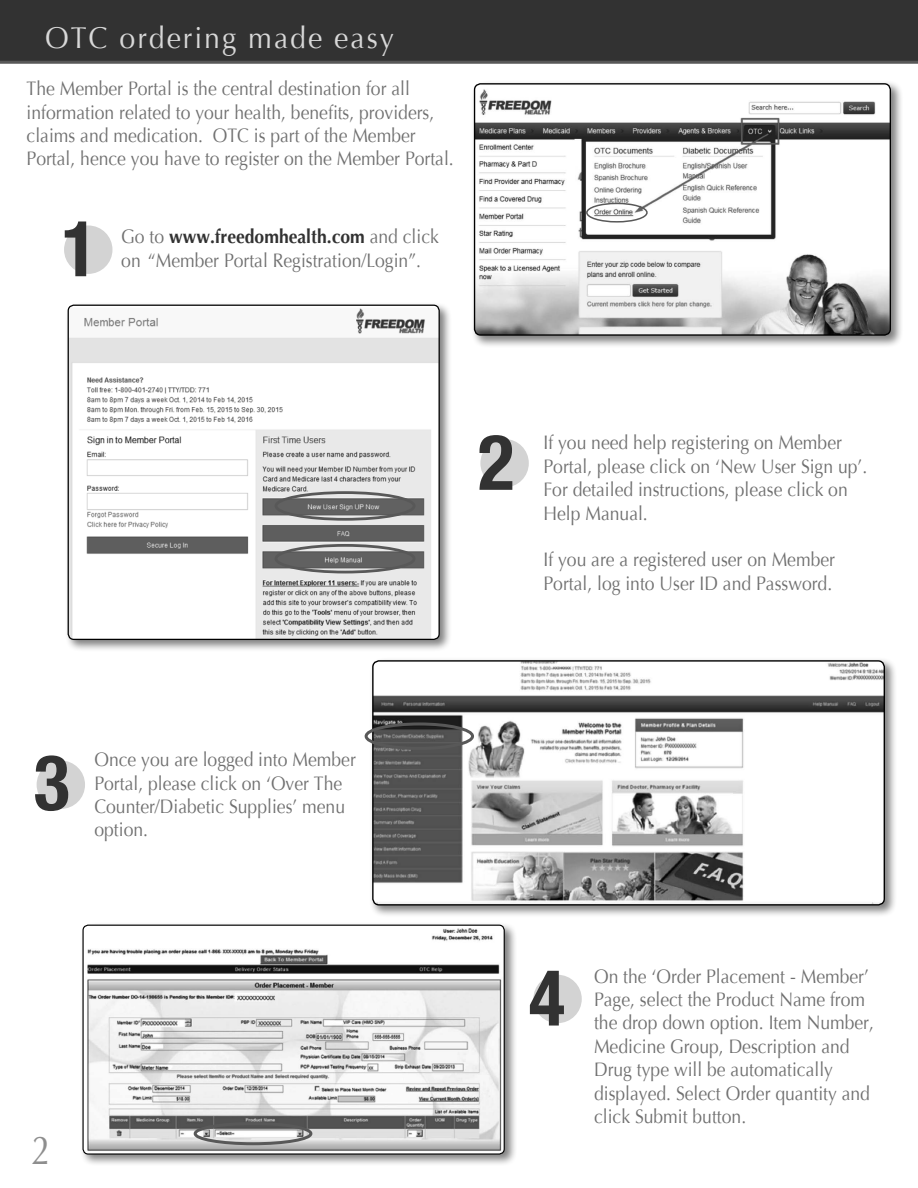
<style>
.page{position:relative;width:918px;height:1188px;background:#fff}
.page>*{position:absolute;margin:0;border:0;box-sizing:border-box;transform-origin:0 0}
.t1{font:700 condensed 77.4px "Helvetica Neue";color:#323232}
.t2{font:40.5px "Optima";color:#8e8e8e;scale:.85 1}
.t3{font:30px "Optima";letter-spacing:.07em;color:#d8d8d8;scale:.95 1}
.t4{font:19.5px/23.4px "Optima";color:#707070;scale:.9 1}
.s1{font-weight:700;color:#323232}
</style>
<div class="page">
<div style="left:0;top:0;width:918px;height:61px;background:#323232"></div>
<hr style="left:0;top:61px;width:918px;height:3px;background:#585858">
<div style="left:64px;top:225px;width:48px;height:49px;background:#d3d3d3;border-radius:50%"></div>
<div style="left:480px;top:439px;width:49px;height:48px;background:#d3d3d3;border-radius:50%"></div>
<div style="left:37px;top:761px;width:48px;height:48px;background:#d3d3d3;border-radius:50%"></div>
<div style="left:65px;top:302px;width:387px;height:351px;background:#000;opacity:.5"></div>
<img style="left:68px;top:308px;width:371px;height:331px">
<div style="left:68px;top:305px;width:372px;height:335px;border:1px solid #000;border-radius:6px"></div>
<div style="left:275px;top:491px;width:141px;height:30px;border:3px solid #585858;border-radius:50%"></div>
<div style="left:275px;top:544px;width:141px;height:29px;border:3px solid #585858;border-radius:50%"></div>
<div style="left:369px;top:657px;width:528px;height:261px;background:#000;opacity:.5"></div>
<img style="left:373px;top:661px;width:511px;height:244px">
<div style="left:372px;top:660px;width:513px;height:246px;border:1px solid #000;border-radius:6px"></div>
<div style="left:365px;top:722px;width:109px;height:28px;border:3px solid #585858;border-radius:50%"></div>
<div style="left:533px;top:975px;width:49px;height:48px;background:#d3d3d3;border-radius:50%"></div>
<div style="left:79px;top:922px;width:438px;height:245px;background:#000;opacity:.5"></div>
<img style="left:83px;top:925px;width:420px;height:229px">
<div style="left:82px;top:925px;width:423px;height:230px;border:1px solid #000;border-radius:5px"></div>
<div style="left:194px;top:1122px;width:118px;height:23px;border:3px solid #585858;border-radius:50%"></div>
<div style="left:471px;top:80px;width:432px;height:268px;background:#000;opacity:.5"></div>
<img style="left:475px;top:84px;width:415px;height:251px">
<div style="left:474px;top:83px;width:417px;height:253px;border:1px solid #000;border-radius:6px"></div>
<div style="left:586px;top:203px;width:62px;height:20px;border:2px solid #585858;border-radius:50%"></div>
<p class="t3" style="left:45px;top:21px;width:369px">OTC ordering made easy</p>
<p class="t4" style="left:27px;top:77px;width:476px">The Member Portal is the central destination for all information related to your health, benefits, providers, claims and medication. OTC is part of the Member Portal, hence you have to register on the Member Portal.</p>
<p class="t1" style="left:62px;top:184px;width:38px">1</p>
<p class="t4" style="left:121px;top:225px;width:354px">Go to <span class="s1">www.freedomhealth.com</span> and click on “Member Portal Registration/Login”.</p>
<p class="t1" style="left:34px;top:718px;width:38px">3</p>
<p class="t4" style="left:94px;top:748px;width:292px">Once you are logged into Member<br>Portal, please click on ‘Over The<br>Counter/Diabetic Supplies’ menu option.</p>
<p class="t2" style="left:32px;top:1127px;width:24px">2</p>
<p class="t1" style="left:478px;top:398px;width:38px">2</p>
<p class="t4" style="left:544px;top:431px;width:361px">If you need help registering on Member Portal, please click on ‘New User Sign up’.<br>For detailed instructions, please click on Help Manual.</p>
<p class="t4" style="left:544px;top:548px;width:325px">If you are a registered user on Member<br>Portal, log into User ID and Password.</p>
<p class="t1" style="left:529px;top:934px;width:38px">4</p>
<p class="t4" style="left:594px;top:965px;width:313px">On the ‘Order Placement - Member’<br>Page, select the Product Name from the drop down option. Item Number,<br>Medicine Group, Description and<br>Drug type will be automatically displayed. Select Order quantity and click Submit button.</p>
</div>
